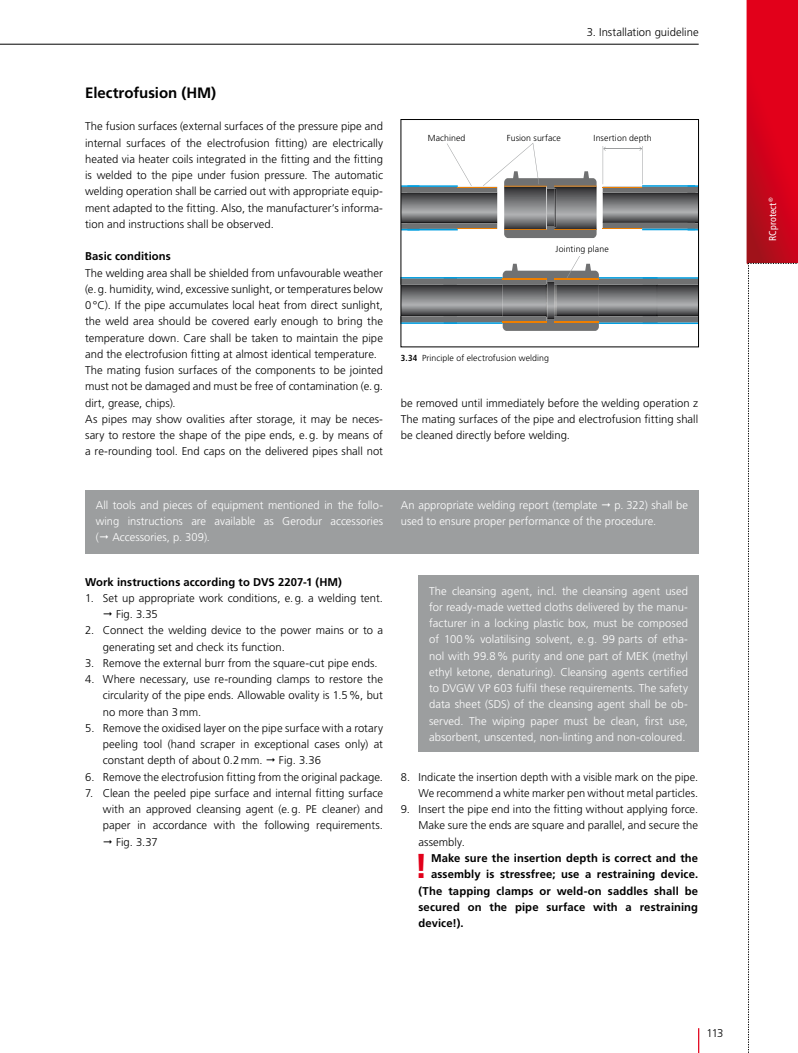
<style>
.page{position:relative;width:798px;height:1053px;background:#fff}
.page>*{position:absolute;margin:0;border:0;box-sizing:border-box;transform-origin:0 0}
.t1{font:700 34.5px "Frutiger LT Std";color:#e2001a}
.t2{font:700 15px "Frutiger LT Std";color:#000}
.t3{font:300 11.25px/16.2px "Frutiger LT Std";color:#000;text-align:justify}
.t4{font:300 11.25px/16.2px "Frutiger LT Std";letter-spacing:.005em;color:#fff;text-align:justify}
.t5{font:700 11.25px "Frutiger LT Std";letter-spacing:.01em;color:#000}
.t6{font:condensed 10px "Frutiger LT Std";letter-spacing:.01em;color:#fff}
.t7{font:300 8.75px "Frutiger LT Std";letter-spacing:.01em;color:#000}
.s1{font-weight:700;font-stretch:condensed}
</style>
<div class="page">
<hr style="left:697px;top:1028px;width:2px;height:24px;background:#e2001a">
<hr style="left:0;top:44px;width:698px;height:1px;background:#000">
<div style="left:85px;top:490px;width:613px;height:63px;background:#9c9e9f"></div>
<div style="left:418px;top:575px;width:280px;height:176px;background:#9c9e9f"></div>
<svg style="left:402px;top:143px;width:294px;height:95px"></svg>
<svg style="left:402px;top:257px;width:294px;height:74px"></svg>
<hr style="left:554px;top:284px;width:103px;height:1px;background:#b1b3b4">
<hr style="left:554px;top:316px;width:103px;height:1px;background:#b1b3b4">
<hr style="left:554px;top:278px;width:44px;height:1px;background:#ee7f00">
<hr style="left:554px;top:321px;width:44px;height:1px;background:#ee7f00">
<div style="left:400px;top:119px;width:298px;height:228px;border:1px solid #000"></div>
<svg style="left:746px;top:0;width:51px;height:264px;background:#d40b22"></svg>
<svg style="left:747px;top:263px;width:50px;height:789px"></svg>
<p class="t3" style="left:586px;top:24px;width:113px">3. Installation guideline</p>
<h2 class="t2" style="left:85px;top:84px;width:132px">Electrofusion (HM)</h2>
<p class="t3" style="left:85px;top:118px;width:299px">The fusion surfaces (external surfaces of the pressure pipe and internal surfaces of the electrofusion fitting) are electrically heated via heater coils integrated in the fitting and the fitting is welded to the pipe under fusion pressure. The automatic welding operation shall be carried out with appropriate equip&shy;ment adapted to the fitting. Also, the manufacturer’s informa&shy;tion and instructions shall be observed.</p>
<p class="t5" style="left:85px;top:250px;width:87px">Basic conditions</p>
<p class="t3" style="left:85px;top:265px;width:299px;text-align:left">The welding area shall be shielded from unfavourable weather (e.g. humidity, wind, excessive sunlight, or temperatures below 0°C). If the pipe accumulates local heat from direct sunlight, the weld area should be covered early enough to bring the temperature down. Care shall be taken to maintain the pipe and the electrofusion fitting at almost identical temperature.<br>The mating fusion surfaces of the components to be jointed must not be damaged and must be free of contamination (e.g. dirt, grease, chips).<br>As pipes may show ovalities after storage, it may be neces&shy;sary to restore the shape of the pipe ends, e.g. by means of a re-rounding tool. End caps on the delivered pipes shall not</p>
<p class="t7" style="left:427px;top:133px;width:39px">Machined</p>
<p class="t7" style="left:506px;top:133px;width:56px">Fusion surface</p>
<p class="t7" style="left:593px;top:133px;width:59px">Insertion depth</p>
<p class="t7" style="left:555px;top:244px;width:55px">Jointing plane</p>
<p class="t7" style="left:400px;top:353px;width:150px"><span class="s1">3.34</span> Principle of electrofusion welding</p>
<p class="t3" style="left:400px;top:395px;width:299px">be removed until immediately before the welding operation z The mating surfaces of the pipe and electrofusion fitting shall be cleaned directly before welding.</p>
<p class="t4" style="left:96px;top:497px;width:289px">All tools and pieces of equipment mentioned in the follo&shy;wing instructions are available as Gerodur accessories ( Accessories, p. 309).</p>
<p class="t4" style="left:400px;top:497px;width:198px">An appropriate welding report (template</p>
<p class="t4" style="left:400px;top:497px;width:289px;text-indent:213px">p. 322) shall be used to ensure proper performance of the procedure.</p>
<p class="t5" style="left:85px;top:575px;width:258px">Work instructions according to DVS 2207-1 (HM)</p>
<p class="t3" style="left:116px;top:590px;width:268px;text-indent:-31px">1. Set up appropriate work conditions, e.g. a welding tent.<br>Fig. 3.35</p>
<p class="t3" style="left:103px;top:622px;width:281px;text-indent:-18px">2. Connect the welding device to the power mains or to a generating set and check its function.</p>
<p class="t3" style="left:85px;top:655px;width:294px">3. Remove the external burr from the square-cut pipe ends.</p>
<p class="t3" style="left:103px;top:671px;width:281px;text-indent:-18px">4. Where necessary, use re-rounding clamps to restore the circularity of the pipe ends. Allowable ovality is 1.5%, but no more than 3mm.</p>
<p class="t3" style="left:103px;top:720px;width:281px;text-indent:-18px">5. Remove the oxidised layer on the pipe surface with a rotary peeling tool (hand scraper in exceptional cases only) at constant depth of about 0.2mm.</p>
<p class="t3" style="left:279px;top:752px;width:43px">Fig. 3.36</p>
<p class="t3" style="left:85px;top:768px;width:299px">6. Remove the electrofusion fitting from the original package.</p>
<p class="t3" style="left:85px;top:784px;width:299px">7. Clean the peeled pipe surface and internal fitting surface</p>
<p class="t3" style="left:103px;top:801px;width:281px">with an approved cleansing agent (e.g. PE cleaner) and</p>
<p class="t3" style="left:103px;top:817px;width:281px">paper in accordance with the following requirements.</p>
<p class="t3" style="left:116px;top:833px;width:43px">Fig. 3.37</p>
<p class="t4" style="left:429px;top:582px;width:260px">The cleansing agent, incl. the cleansing agent used for ready-made wetted cloths delivered by the manu&shy;facturer in a locking plastic box, must be composed of 100% volatilising solvent, e.g. 99 parts of etha&shy;nol with 99.8% purity and one part of MEK (methyl ethyl ketone, denaturing). Cleansing agents certified to DVGW VP 603 fulfil these requirements. The safety data sheet (SDS) of the cleansing agent shall be ob&shy;served. The wiping paper must be clean, first use, absorbent, unscented, non-linting and non-coloured.</p>
<p class="t3" style="left:400px;top:768px;width:299px;text-align:right">8. Indicate the insertion depth with a visible mark on the pipe.<br>We recommend a white marker pen without metal particles.</p>
<p class="t3" style="left:418px;top:801px;width:281px;text-indent:-18px">9. Insert the pipe end into the fitting without applying force.<br>Make sure the ends are square and parallel, and secure the assembly.</p>
<h1 class="t1" style="left:414px;top:845px;width:15px">!</h1>
<p class="t5" style="left:431px;top:851px;width:268px">Make sure the insertion depth is correct and the</p>
<p class="t5" style="left:431px;top:867px;width:268px">assembly is stressfree; use a restraining device.</p>
<p class="t5" style="left:418px;top:883px;width:281px">(The tapping clamps or weld-on saddles shall be</p>
<p class="t5" style="left:418px;top:900px;width:281px">secured on the pipe surface with a restraining</p>
<p class="t5" style="left:418px;top:916px;width:47px">device!).</p>
<p class="t3" style="left:706px;top:1024px;width:18px">113</p>
<p class="t6" style="left:766px;top:241px;width:45px;rotate:-90deg">RCprotect<sup>®</sup></p>
</div>
